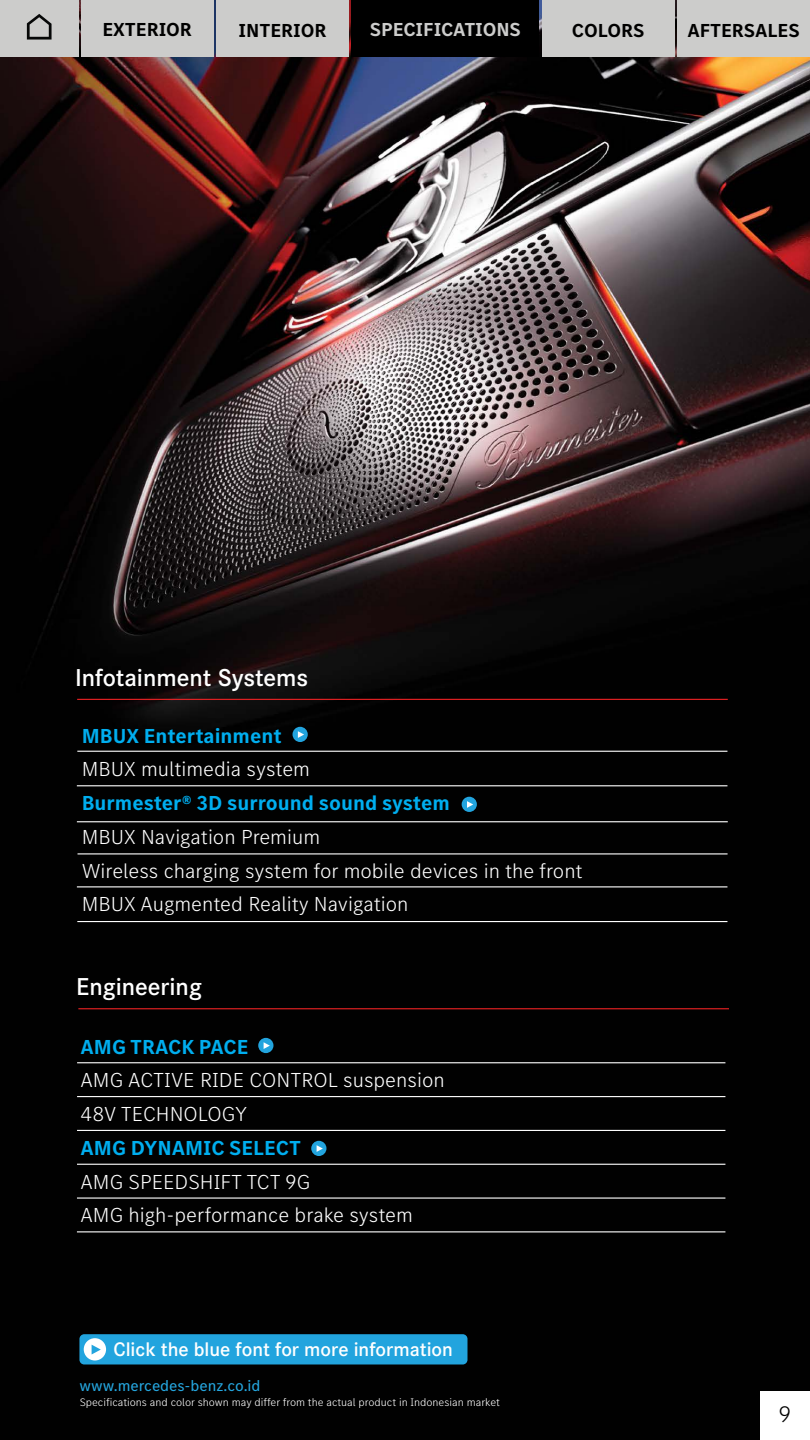
<style>
.page{position:relative;width:810px;height:1440px;background:#fff}
.page>*{position:absolute;margin:0;border:0;box-sizing:border-box;transform-origin:0 0}
.t1{font:600 25.35px "Corporate S";color:#fff}
.t2{font:300 23.25px "MB Corpo S Text";color:#000}
.t3{font:300 21px/33.8px "MB Corpo S Text";color:#fff}
.t4{font:700 21px "MB Corpo S Text";color:#00aeef}
.t5{font:600 20.33px "Corporate S";color:#fff}
.t6{font:700 19.5px "MB Corpo S Text";letter-spacing:-.005em;color:#000}
.t7{font:700 19.5px "MB Corpo S Text";letter-spacing:-.005em;color:#cccccb}
.t8{font:15.75px "MB Corpo S Text";color:#25a6df}
.t9{font:300 11.25px "MB Corpo S Text";color:#fff}
</style>
<div class="page">
<img style="left:0;top:0;width:810px;height:1440px">
<div style="left:761px;top:1392px;width:49px;height:48px;background:#fff"></div>
<div style="left:79px;top:1334px;width:389px;height:31px;background:#22a4de;border-radius:5px"></div>
<div style="left:84px;top:1338px;width:22px;height:23px;background:#fff;border-radius:50%"></div>
<svg style="left:92px;top:1345px;width:9px;height:10px"></svg>
<div style="left:258px;top:1038px;width:15px;height:15px;background:#22a4de;border-radius:50%"></div>
<svg style="left:264px;top:1042px;width:6px;height:7px"></svg>
<div style="left:311px;top:1141px;width:15px;height:15px;background:#22a4de;border-radius:50%"></div>
<svg style="left:317px;top:1145px;width:6px;height:7px"></svg>
<hr style="left:78px;top:1008px;width:651px;height:1px;background:#ed2224">
<hr style="left:77px;top:1062px;width:648px;height:1px;background:#fff">
<hr style="left:77px;top:1096px;width:648px;height:1px;background:#fff">
<hr style="left:77px;top:1130px;width:648px;height:1px;background:#fff">
<hr style="left:77px;top:1164px;width:648px;height:1px;background:#fff">
<hr style="left:77px;top:1197px;width:648px;height:2px;background:#fff">
<hr style="left:77px;top:1231px;width:648px;height:1px;background:#fff">
<div style="left:293px;top:727px;width:15px;height:15px;background:#22a4de;border-radius:50%"></div>
<svg style="left:298px;top:731px;width:6px;height:7px"></svg>
<div style="left:462px;top:797px;width:15px;height:15px;background:#22a4de;border-radius:50%"></div>
<svg style="left:467px;top:801px;width:6px;height:7px"></svg>
<hr style="left:78px;top:853px;width:650px;height:1px;background:#fff">
<hr style="left:77px;top:921px;width:650px;height:1px;background:#fff">
<hr style="left:77px;top:886px;width:650px;height:1px;background:#fff">
<hr style="left:77px;top:785px;width:650px;height:1px;background:#fff">
<hr style="left:77px;top:751px;width:650px;height:1px;background:#fff">
<hr style="left:77px;top:821px;width:651px;height:1px;background:#fff">
<hr style="left:77px;top:699px;width:651px;height:1px;background:#ed2224">
<div style="left:0;top:0;width:78px;height:56px;background:#cccccb"></div>
<div style="left:81px;top:0;width:133px;height:56px;background:#cccccb"></div>
<div style="left:216px;top:0;width:133px;height:56px;background:#cccccb"></div>
<div style="left:351px;top:0;width:188px;height:56px;background:#000"></div>
<div style="left:542px;top:0;width:133px;height:56px;background:#cccccb"></div>
<div style="left:677px;top:0;width:133px;height:56px;background:#cccccb"></div>
<svg style="left:27px;top:14px;width:25px;height:26px"></svg>
<p class="t6" style="left:102px;top:17px;width:91px">EXTERIOR</p>
<p class="t6" style="left:239px;top:17px;width:89px">INTERIOR</p>
<p class="t7" style="left:370px;top:17px;width:153px">SPECIFICATIONS</p>
<p class="t6" style="left:572px;top:17px;width:74px">COLORS</p>
<p class="t6" style="left:687px;top:18px;width:114px">AFTERSALES</p>
<p class="t1" style="left:75px;top:663px;width:235px">Infotainment Systems</p>
<p class="t4" style="left:82px;top:722px;width:202px">MBUX Entertainment</p>
<p class="t3" style="left:82px;top:752px;width:230px">MBUX multimedia system</p>
<p class="t4" style="left:82px;top:789px;width:370px">Burmester® 3D surround sound system</p>
<p class="t3" style="left:82px;top:819px;width:502px">MBUX Navigation Premium<br>Wireless charging system for mobile devices in the front<br>MBUX Augmented Reality Navigation</p>
<p class="t1" style="left:76px;top:972px;width:127px">Engineering</p>
<p class="t4" style="left:81px;top:1033px;width:169px">AMG TRACK PACE</p>
<p class="t3" style="left:81px;top:1062px;width:366px">AMG ACTIVE RIDE CONTROL suspension<br>48V TECHNOLOGY</p>
<p class="t4" style="left:81px;top:1134px;width:222px">AMG DYNAMIC SELECT</p>
<p class="t3" style="left:81px;top:1164px;width:334px">AMG SPEEDSHIFT TCT 9G<br>AMG high-performance brake system</p>
<p class="t5" style="left:113px;top:1337px;width:341px">Click the blue font for more information</p>
<p class="t8" style="left:79px;top:1375px;width:183px">www.mercedes-benz.co.id</p>
<p class="t9" style="left:80px;top:1395px;width:422px">Specifications and color shown may differ from the actual product in Indonesian market</p>
<p class="t2" style="left:779px;top:1399px;width:14px">9</p>
</div>
